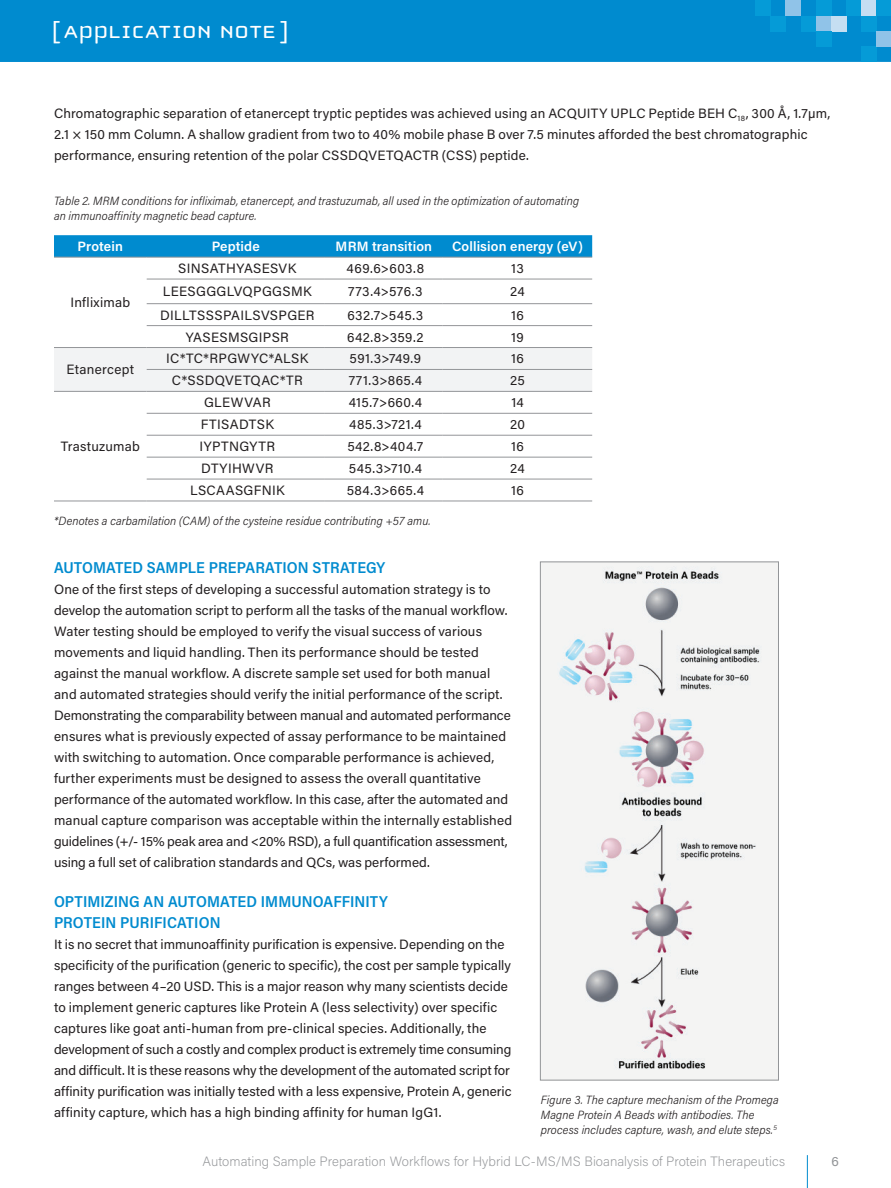
<style>
.page{position:relative;width:891px;height:1188px;background:#fff}
.page>*{position:absolute;margin:0;border:0;box-sizing:border-box;transform-origin:0 0}
.t1{font:25.5px "Cholla Unicase";letter-spacing:.01em;color:#fff;scale:1.1 1}
.t2{font:600 15.75px/21px "Acumin Pro Semi Cond";letter-spacing:.005em;color:#008bcf}
.t3{font:13.5px/21px "Acumin Pro";letter-spacing:.01em;color:#231f20}
.t4{font:200 13.5px "Acumin Pro";letter-spacing:.005em;color:#939598}
.t5{font:600 13.5px "Acumin Pro";letter-spacing:.01em;color:#fff}
.t6{font:13.5px "Acumin Pro";letter-spacing:.03em;color:#231f20}
.t7{font:13.5px "Acumin Pro";letter-spacing:.035em;color:#231f20}
.t8{font:13.5px "Acumin Pro";color:#939598}
.t9{font:italic 300 12px/15px "Acumin Pro Semi Cond";letter-spacing:.01em;color:#231f20}
</style>
<div class="page">
<div style="left:0;top:0;width:891px;height:62px;background:#008bcf"></div>
<div style="left:755px;top:0;width:15px;height:16px;background:#059bd7"></div>
<div style="left:861px;top:47px;width:15px;height:15px;background:#059bd7"></div>
<div style="left:770px;top:16px;width:16px;height:15px;background:#059bd7"></div>
<div style="left:786px;top:0;width:15px;height:16px;background:#90c3e8"></div>
<div style="left:801px;top:16px;width:15px;height:15px;background:#059bd7"></div>
<div style="left:816px;top:16px;width:16px;height:15px;background:#90c3e8"></div>
<div style="left:832px;top:16px;width:15px;height:15px;background:#c5def2"></div>
<div style="left:816px;top:0;width:16px;height:16px;background:#059bd7"></div>
<div style="left:816px;top:31px;width:16px;height:16px;background:#059bd7"></div>
<div style="left:861px;top:0;width:15px;height:16px;background:#c5def2"></div>
<div style="left:847px;top:0;width:14px;height:16px;background:#059bd7"></div>
<div style="left:876px;top:0;width:15px;height:16px;background:#059bd7"></div>
<div style="left:861px;top:16px;width:15px;height:15px;background:#059bd7"></div>
<div style="left:876px;top:31px;width:15px;height:16px;background:#90c3e8"></div>
<hr style="left:807px;top:1155px;width:1px;height:33px;background:#008bcf">
<svg style="left:54px;top:235px;width:538px;height:22px;background:#048cce"></svg>
<div style="left:54px;top:348px;width:538px;height:43px;background:#f2f3f4"></div>
<hr style="left:147px;top:257px;width:178px;height:1px;background:#939598">
<hr style="left:325px;top:257px;width:118px;height:1px;background:#939598">
<hr style="left:443px;top:257px;width:149px;height:1px;background:#939598">
<hr style="left:147px;top:279px;width:178px;height:1px;background:#939598">
<hr style="left:325px;top:279px;width:118px;height:1px;background:#939598">
<hr style="left:443px;top:279px;width:149px;height:1px;background:#939598">
<hr style="left:147px;top:303px;width:178px;height:1px;background:#939598">
<hr style="left:325px;top:303px;width:118px;height:1px;background:#939598">
<hr style="left:443px;top:303px;width:149px;height:1px;background:#939598">
<hr style="left:147px;top:325px;width:178px;height:1px;background:#939598">
<hr style="left:325px;top:325px;width:118px;height:1px;background:#939598">
<hr style="left:443px;top:325px;width:149px;height:1px;background:#939598">
<hr style="left:147px;top:347px;width:178px;height:1px;background:#939598">
<hr style="left:325px;top:347px;width:118px;height:1px;background:#939598">
<hr style="left:443px;top:347px;width:149px;height:1px;background:#939598">
<hr style="left:147px;top:369px;width:178px;height:1px;background:#939598">
<hr style="left:325px;top:369px;width:118px;height:1px;background:#939598">
<hr style="left:443px;top:369px;width:149px;height:1px;background:#939598">
<hr style="left:147px;top:391px;width:178px;height:1px;background:#939598">
<hr style="left:325px;top:391px;width:118px;height:1px;background:#939598">
<hr style="left:443px;top:391px;width:149px;height:1px;background:#939598">
<hr style="left:147px;top:413px;width:178px;height:1px;background:#939598">
<hr style="left:325px;top:413px;width:118px;height:1px;background:#939598">
<hr style="left:443px;top:413px;width:149px;height:1px;background:#939598">
<hr style="left:147px;top:435px;width:178px;height:1px;background:#939598">
<hr style="left:325px;top:435px;width:118px;height:1px;background:#939598">
<hr style="left:443px;top:435px;width:149px;height:1px;background:#939598">
<hr style="left:147px;top:457px;width:178px;height:1px;background:#939598">
<hr style="left:325px;top:457px;width:118px;height:1px;background:#939598">
<hr style="left:443px;top:457px;width:149px;height:1px;background:#939598">
<hr style="left:147px;top:479px;width:178px;height:1px;background:#939598">
<hr style="left:325px;top:479px;width:118px;height:1px;background:#939598">
<hr style="left:443px;top:479px;width:149px;height:1px;background:#939598">
<hr style="left:147px;top:501px;width:178px;height:1px;background:#939598">
<hr style="left:325px;top:501px;width:118px;height:1px;background:#939598">
<hr style="left:443px;top:501px;width:149px;height:1px;background:#939598">
<hr style="left:54px;top:257px;width:93px;height:1px;background:#939598">
<hr style="left:54px;top:347px;width:93px;height:1px;background:#939598">
<hr style="left:54px;top:391px;width:93px;height:1px;background:#939598">
<hr style="left:54px;top:501px;width:93px;height:1px;background:#939598">
<img style="left:542px;top:564px;width:235px;height:514px">
<div style="left:540px;top:562px;width:239px;height:518px;border:1px solid #939598"></div>
<h1 class="t1" style="left:52px;top:19px;width:217px">[ APPLICATION NOTE ]</h1>
<p class="t3" style="left:54px;top:102px;width:778px">Chromatographic separation of etanercept tryptic peptides was achieved using an ACQUITY UPLC Peptide BEH C<sub>18</sub>, 300 Å, 1.7µm,<br>2.1 × 150 mm Column. A shallow gradient from two to 40% mobile phase B over 7.5 minutes afforded the best chromatographic performance, ensuring retention of the polar CSSDQVETQACTR (CSS) peptide.</p>
<p class="t9" style="left:54px;top:193px;width:527px">Table 2. MRM conditions for infliximab, etanercept, and trastuzumab, all used in the optimization of automating an immunoaffinity magnetic bead capture.</p>
<p class="t5" style="left:78px;top:237px;width:47px">Protein</p>
<p class="t5" style="left:212px;top:237px;width:49px">Peptide</p>
<p class="t5" style="left:336px;top:237px;width:98px">MRM transition</p>
<p class="t5" style="left:452px;top:237px;width:132px">Collision energy (eV)</p>
<p class="t3" style="left:70px;top:292px;width:61px">Infliximab</p>
<p class="t3" style="left:67px;top:359px;width:69px">Etanercept</p>
<p class="t3" style="left:61px;top:435px;width:81px">Trastuzumab</p>
<p class="t3" style="left:178px;top:257px;width:120px">SINSATHYASESVK</p>
<p class="t3" style="left:347px;top:257px;width:79px">469.6&gt;603.8</p>
<p class="t3" style="left:511px;top:257px;width:14px">13</p>
<p class="t3" style="left:163px;top:281px;width:150px">LEESGGGLVQPGGSMK</p>
<p class="t3" style="left:348px;top:281px;width:76px">773.4&gt;576.3</p>
<p class="t3" style="left:510px;top:281px;width:16px">24</p>
<p class="t3" style="left:160px;top:304px;width:156px">DILLTSSSPAILSVSPGER</p>
<p class="t3" style="left:347px;top:304px;width:77px">632.7&gt;545.3</p>
<p class="t3" style="left:511px;top:304px;width:14px">16</p>
<p class="t3" style="left:186px;top:326px;width:105px">YASESMSGIPSR</p>
<p class="t3" style="left:347px;top:326px;width:78px">642.8&gt;359.2</p>
<p class="t3" style="left:511px;top:326px;width:14px">19</p>
<p class="t3" style="left:166px;top:348px;width:144px">IC*TC*RPGWYC*ALSK</p>
<p class="t3" style="left:350px;top:348px;width:73px">591.3&gt;749.9</p>
<p class="t3" style="left:511px;top:348px;width:14px">16</p>
<p class="t6" style="left:172px;top:371px;width:132px">C*SSDQVETQAC*TR</p>
<p class="t3" style="left:349px;top:370px;width:75px">771.3&gt;865.4</p>
<p class="t3" style="left:510px;top:370px;width:16px">25</p>
<p class="t6" style="left:204px;top:393px;width:68px">GLEWVAR</p>
<p class="t3" style="left:349px;top:392px;width:75px">415.7&gt;660.4</p>
<p class="t3" style="left:511px;top:392px;width:14px">14</p>
<p class="t6" style="left:201px;top:415px;width:75px">FTISADTSK</p>
<p class="t3" style="left:349px;top:413px;width:74px">485.3&gt;721.4</p>
<p class="t3" style="left:510px;top:413px;width:16px">20</p>
<p class="t7" style="left:200px;top:437px;width:77px">IYPTNGYTR</p>
<p class="t3" style="left:347px;top:435px;width:77px">542.8&gt;404.7</p>
<p class="t3" style="left:511px;top:435px;width:14px">16</p>
<p class="t6" style="left:201px;top:459px;width:74px">DTYIHWVR</p>
<p class="t3" style="left:349px;top:457px;width:75px">545.3&gt;710.4</p>
<p class="t3" style="left:510px;top:457px;width:16px">24</p>
<p class="t3" style="left:190px;top:479px;width:96px">LSCAASGFNIK</p>
<p class="t3" style="left:347px;top:479px;width:79px">584.3&gt;665.4</p>
<p class="t3" style="left:511px;top:479px;width:14px">16</p>
<p class="t9" style="left:54px;top:513px;width:378px">*Denotes a carbamilation (CAM) of the cysteine residue contributing +57 amu.</p>
<p class="t2" style="left:54px;top:556px;width:333px">AUTOMATED SAMPLE PREPARATION STRATEGY</p>
<p class="t3" style="left:54px;top:578px;width:460px">One of the first steps of developing a successful automation strategy is to develop the automation script to perform all the tasks of the manual workflow.<br>Water testing should be employed to verify the visual success of various movements and liquid handling. Then its performance should be tested against the manual workflow. A discrete sample set used for both manual and automated strategies should verify the initial performance of the script.<br>Demonstrating the comparability between manual and automated performance ensures what is previously expected of assay performance to be maintained with switching to automation. Once comparable performance is achieved, further experiments must be designed to assess the overall quantitative performance of the automated workflow. In this case, after the automated and manual capture comparison was acceptable within the internally established guidelines (+/- 15% peak area and &lt;20% RSD), a full quantification assessment, using a full set of calibration standards and QCs, was performed.</p>
<p class="t2" style="left:54px;top:890px;width:335px">OPTIMIZING AN AUTOMATED IMMUNOAFFINITY<br>PROTEIN PURIFICATION</p>
<p class="t3" style="left:54px;top:933px;width:459px">It is no secret that immunoaffinity purification is expensive. Depending on the specificity of the purification (generic to specific), the cost per sample typically ranges between 4–20 USD. This is a major reason why many scientists decide to implement generic captures like Protein A (less selectivity) over specific captures like goat anti-human from pre-clinical species. Additionally, the development of such a costly and complex product is extremely time consuming and difficult. It is these reasons why the development of the automated script for affinity purification was initially tested with a less expensive, Protein A, generic affinity capture, which has a high binding affinity for human IgG1.</p>
<p class="t9" style="left:541px;top:1091px;width:240px">Figure 3. The capture mechanism of the Promega<br>Magne Protein A Beads with antibodies. The process includes capture, wash, and elute steps.<sup>5</sup></p>
<p class="t4" style="left:202px;top:1152px;width:584px">Automating Sample Preparation Workflows for Hybrid LC-MS/MS Bioanalysis of Protein Therapeutics</p>
<p class="t8" style="left:832px;top:1151px;width:9px">6</p>
</div>
